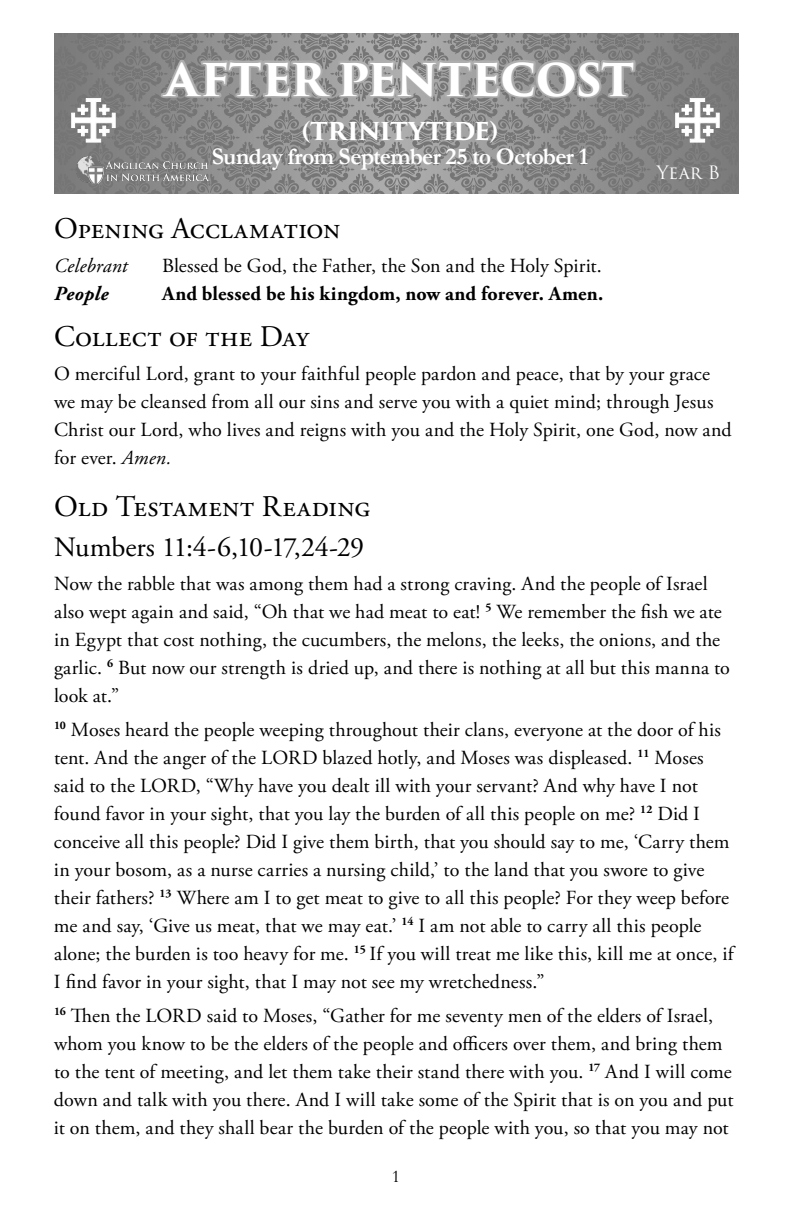
<style>
.page{position:relative;width:792px;height:1224px;background:#fff}
.page>*{position:absolute;margin:0;border:0;box-sizing:border-box;transform-origin:0 0}
.t1{font:700 44px "Trajan Pro 3";letter-spacing:-.01em;color:#fff}
.t2{font:30px "Adobe Garamond Pro";letter-spacing:.01em;color:#000}
.t3{font:28px "Adobe Garamond Pro";letter-spacing:-.03em;color:#000}
.t4{font:700 24px "Garamond";letter-spacing:-.035em;color:#fff}
.t5{font:700 24px "Trajan Pro 3";letter-spacing:-.035em;color:#fff}
.t6{font:20px/28px "Adobe Garamond Pro";color:#000}
.t7{font:700 20px "Adobe Garamond Pro";letter-spacing:.01em;color:#000}
.t8{font:italic 20px "Adobe Garamond Pro";letter-spacing:.005em;color:#000}
.t9{font:italic 700 20px "Adobe Garamond Pro";letter-spacing:.01em;color:#000}
.t10{font:18px "Trajan Pro 3";color:#fff}
.t11{font:18px "Garamond";color:#000}
.s1{font-style:italic}
</style>
<div class="page">
<svg style="left:397px;top:33px;width:341px;height:160px;background:#848484"></svg>
<svg style="left:54px;top:33px;width:343px;height:160px;background:#848484"></svg>
<svg style="left:72px;top:98px;width:43px;height:44px"></svg>
<svg style="left:676px;top:98px;width:43px;height:44px"></svg>
<img style="left:76px;top:157px;width:132px;height:27px">
<svg style="left:159px;top:33px;width:479px;height:98px;background:#919191"></svg>
<h1 class="t1" style="left:166px;top:47px;width:470px">AFTER PENTECOST</h1>
<p class="t5" style="left:302px;top:113px;width:198px">(TRINITYTIDE)</p>
<p class="t4" style="left:212px;top:140px;width:378px">Sunday from September 25 to October 1</p>
<p class="t10" style="left:657px;top:160px;width:65px">Year B</p>
<h2 class="t2" style="left:54px;top:210px;width:288px">Opening Acclamation</h2>
<p class="t8" style="left:54px;top:253px;width:75px">Celebrant</p>
<p class="t6" style="left:162px;top:252px;width:441px">Blessed be God, the Father, the Son and the Holy Spirit.</p>
<p class="t9" style="left:54px;top:282px;width:56px">People</p>
<p class="t7" style="left:162px;top:282px;width:443px">And blessed be his kingdom, now and forever. Amen.</p>
<h2 class="t2" style="left:54px;top:318px;width:257px">Collect of the Day</h2>
<p class="t6" style="left:54px;top:360px;width:679px">O merciful Lord, grant to your faithful people pardon and peace, that by your grace we may be cleansed from all our sins and serve you with a quiet mind; through Jesus Christ our Lord, who lives and reigns with you and the Holy Spirit, one God, now and for ever. <span class="s1">Amen.</span></p>
<h2 class="t2" style="left:54px;top:488px;width:318px">Old Testament Reading</h2>
<h3 class="t3" style="left:54px;top:530px;width:312px">Numbers 11:4-6,10-17,24-29</h3>
<p class="t6" style="left:54px;top:570px;width:677px">Now the rabble that was among them had a strong craving. And the people of Israel also wept again and said, “Oh that we had meat to eat! <sup>5</sup> We remember the fish we ate in Egypt that cost nothing, the cucumbers, the melons, the leeks, the onions, and the garlic. <sup>6</sup> But now our strength is dried up, and there is nothing at all but this manna to look at.”</p>
<p class="t6" style="left:54px;top:716px;width:684px"><sup>10</sup> Moses heard the people weeping throughout their clans, everyone at the door of his tent. And the anger of the LORD blazed hotly, and Moses was displeased. <sup>11</sup> Moses said to the LORD, “Why have you dealt ill with your servant? And why have I not found favor in your sight, that you lay the burden of all this people on me? <sup>12</sup> Did I conceive all this people? Did I give them birth, that you should say to me, ‘Carry them in your bosom, as a nurse carries a nursing child,’ to the land that you swore to give their fathers? <sup>13</sup> Where am I to get meat to give to all this people? For they weep before me and say, ‘Give us meat, that we may eat.’ <sup>14</sup> I am not able to carry all this people alone; the burden is too heavy for me. <sup>15</sup> If you will treat me like this, kill me at once, if I find favor in your sight, that I may not see my wretchedness.”</p>
<p class="t6" style="left:54px;top:1002px;width:681px"><sup>16</sup> Then the LORD said to Moses, “Gather for me seventy men of the elders of Israel, whom you know to be the elders of the people and officers over them, and bring them to the tent of meeting, and let them take their stand there with you. <sup>17</sup> And I will come down and talk with you there. And I will take some of the Spirit that is on you and put it on them, and they shall bear the burden of the people with you, so that you may not</p>
<p class="t11" style="left:392px;top:1164px;width:10px">1</p>
</div>
